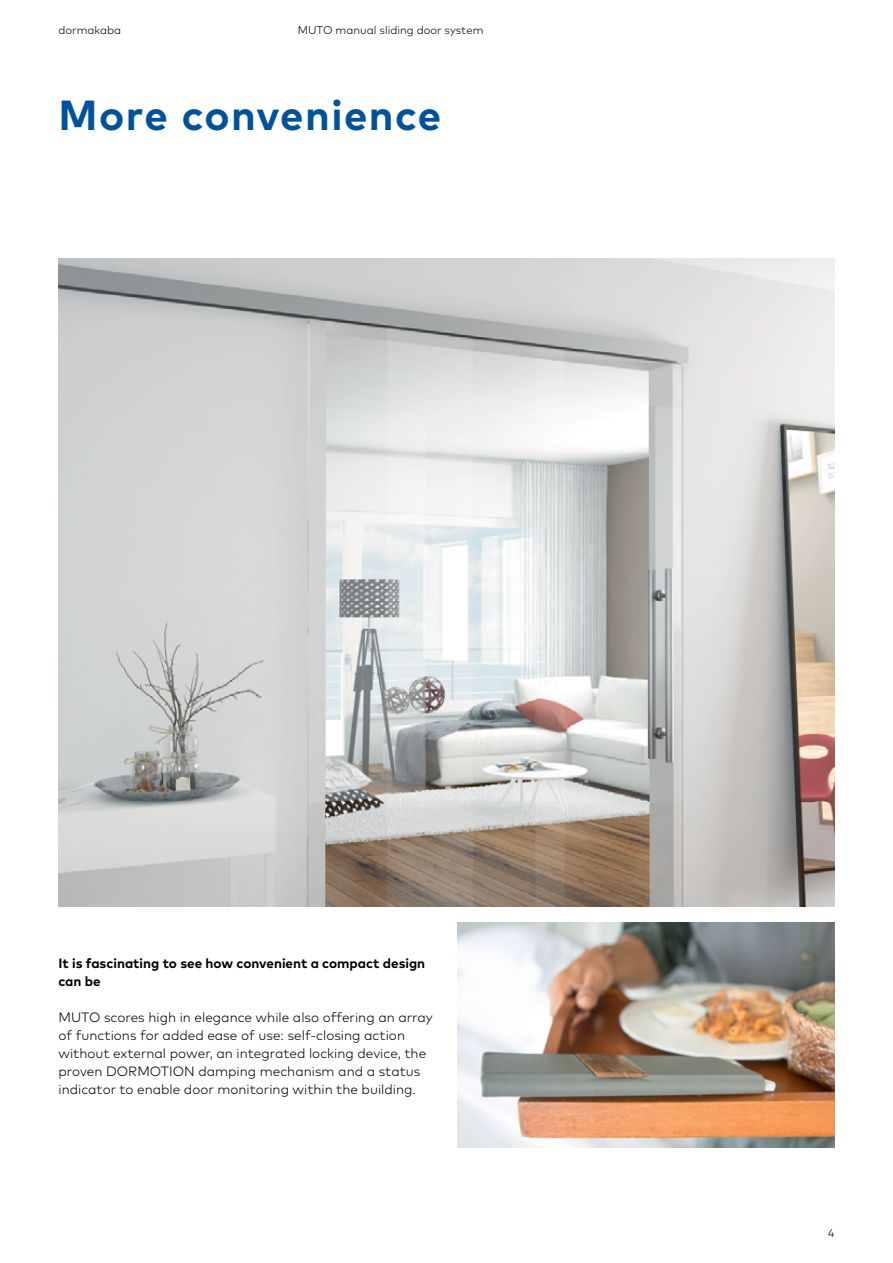
<style>
.page{position:relative;width:893px;height:1263px;background:#fff}
.page>*{position:absolute;margin:0;border:0;box-sizing:border-box;transform-origin:0 0}
.t1{font:700 42px "Mark Pro";letter-spacing:.035em;color:#00529c}
.t2{font:300 13.5px/18px "Mark Pro";color:#000}
.t3{font:700 13.5px/18px "Mark Pro";color:#000}
.t4{font:300 11.25px "Mark Pro";color:#000}
</style>
<div class="page">
<img style="left:58px;top:259px;width:776px;height:648px">
<img style="left:457px;top:922px;width:377px;height:225px">
<p class="t4" style="left:58px;top:21px;width:64px">dormakaba</p>
<p class="t4" style="left:298px;top:21px;width:187px">MUTO manual sliding door system</p>
<h1 class="t1" style="left:58px;top:84px;width:384px">More convenience</h1>
<p class="t3" style="left:58px;top:953px;width:368px">It is fascinating to see how convenient a compact design can be</p>
<p class="t2" style="left:58px;top:1007px;width:376px">MUTO scores high in elegance while also offering an array of functions for added ease of use: self-closing action without external power, an integrated locking device, the proven DORMOTION damping mechanism and a status indicator to enable door monitoring within the building.</p>
<p class="t4" style="left:828px;top:1224px;width:8px">4</p>
</div>
